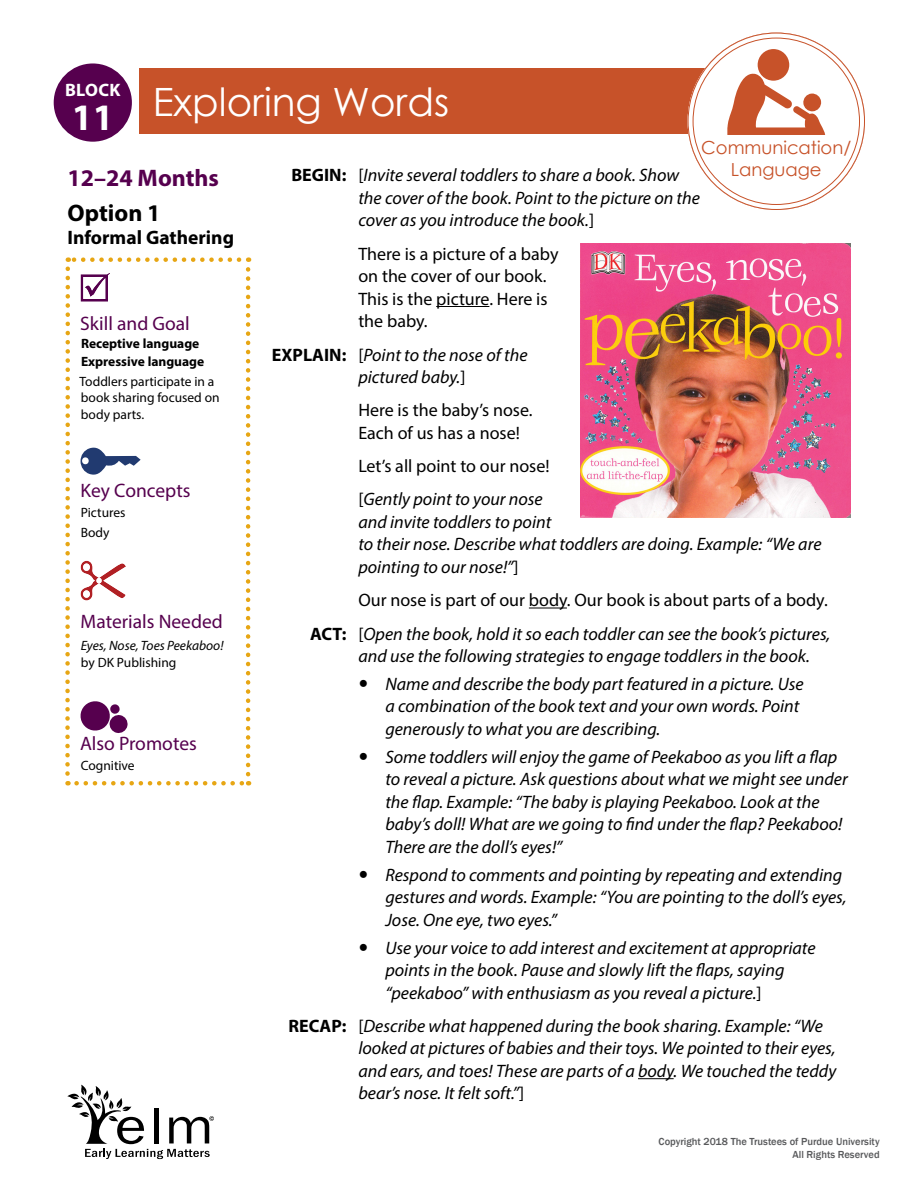
<style>
.page{position:relative;width:918px;height:1188px;background:#fff}
.page>*{position:absolute;margin:0;border:0;box-sizing:border-box;transform-origin:0 0}
._1-02_Lesson_Title{font:39px "Century Gothic";color:#fff}
._1-10_Block_Day{font:700 37.5px "Myriad Pro";color:#fff}
._1-07_I-T_Age{font:700 24px "Myriad Pro";color:#56004e}
._1-11_I-T_Option_Sub{font:700 24px "Myriad Pro";color:#000}
._2-01_Sidebar_Subhea{font:19.5px "Myriad Pro";color:#56004e}
._1-08_Group_Size{font:700 19.5px "Myriad Pro";color:#000}
._3-04_Lesson_Body_Bo{font:italic 18px/22.5px "Myriad Pro";color:#000}
._3-03_Lesson_Body_GR{font:18px/22.5px "Myriad Pro";color:#000}
._3-03_Lesson_Body_GR-2{font:italic 18px/22.5px "Myriad Pro";color:#000}
.t1{font:18px/21.6px "Century Gothic";color:#c75229;text-align:center}
._1-09_I-T_Block{font:700 18px "Myriad Pro";letter-spacing:.02em;color:#fff}
._2-02_Learning_Goal{font:13.5px/16.5px "Myriad Pro";color:#000}
._2-07_Shared_Reading{font:italic 13.5px/16.5px "Myriad Pro";color:#000}
._2-02a_Skill{font:700 13.5px "Myriad Pro";color:#000}
._2-08_I-T_Key_Concep{font:13.5px "Myriad Pro";color:#000}
._2-05_I-T_Sidebar_Bo{font:13.5px "Myriad Pro";color:#000}
.t2{font:500 10.5px/12.6px "Franklin Gothic";color:#58595b;text-align:right}
.s1{font-style:normal}
.s2{font-weight:700;font-style:normal}
</style>
<div class="page">
<div style="left:140px;top:68px;width:571px;height:66px;background:#c75229"></div>
<div style="left:54px;top:63px;width:78px;height:79px;background:#56004e;border-radius:50%"></div>
<div style="left:691px;top:36px;width:171px;height:171px;background:#fff;border-radius:50%"></div>
<div style="left:688px;top:33px;width:177px;height:177px;border:6px solid #fff;border-radius:50%"></div>
<div style="left:758px;top:49px;width:31px;height:32px;background:#c75229;border-radius:50%"></div>
<svg style="left:727px;top:73px;width:98px;height:62px"></svg>
<svg style="left:81px;top:273px;width:29px;height:29px"></svg>
<svg style="left:81px;top:448px;width:60px;height:27px"></svg>
<svg style="left:81px;top:561px;width:45px;height:40px"></svg>
<svg style="left:81px;top:701px;width:47px;height:32px"></svg>
<svg style="left:77px;top:781px;width:172px;height:5px"></svg>
<svg style="left:246px;top:257px;width:4px;height:517px"></svg>
<svg style="left:68px;top:257px;width:171px;height:5px"></svg>
<svg style="left:65px;top:269px;width:5px;height:517px"></svg>
<img style="left:580px;top:244px;width:270px;height:273px">
<hr style="left:436px;top:306px;width:53px;height:1px;background:#000">
<hr style="left:529px;top:608px;width:38px;height:1px;background:#000">
<hr style="left:638px;top:1078px;width:36px;height:1px;background:#000">
<svg style="left:68px;top:1085px;width:146px;height:74px"></svg>
<p class="_1-09_I-T_Block" style="left:65px;top:78px;width:57px">BLOCK</p>
<p class="_1-10_Block_Day" style="left:72px;top:93px;width:43px">11</p>
<h1 class="_1-02_Lesson_Title" style="left:153px;top:75px;width:298px">Exploring Words</h1>
<h1 class="_1-07_I-T_Age" style="left:68px;top:162px;width:153px">12–24 Months</h1>
<p class="_1-11_I-T_Option_Sub" style="left:68px;top:198px;width:95px">Option 1</p>
<h2 class="_1-08_Group_Size" style="left:68px;top:225px;width:168px">Informal Gathering</h2>
<p class="_2-01_Sidebar_Subhea" style="left:80px;top:311px;width:111px">Skill and Goal</p>
<p class="_2-02a_Skill" style="left:81px;top:335px;width:120px">Receptive language</p>
<p class="_2-02a_Skill" style="left:81px;top:353px;width:125px">Expressive language</p>
<p class="_2-02_Learning_Goal" style="left:80px;top:373px;width:142px">Toddlers participate in a book sharing focused on body parts.</p>
<p class="_2-01_Sidebar_Subhea" style="left:81px;top:479px;width:111px">Key Concepts</p>
<p class="_2-08_I-T_Key_Concep" style="left:81px;top:504px;width:46px">Pictures</p>
<p class="_2-08_I-T_Key_Concep" style="left:81px;top:524px;width:30px">Body</p>
<p class="_2-01_Sidebar_Subhea" style="left:81px;top:610px;width:144px">Materials Needed</p>
<p class="_2-07_Shared_Reading" style="left:81px;top:637px;width:144px">Eyes, Nose, Toes Peekaboo! <span class="s1">by DK Publishing</span></p>
<p class="_2-01_Sidebar_Subhea" style="left:80px;top:732px;width:118px">Also Promotes</p>
<p class="_2-05_I-T_Sidebar_Bo" style="left:81px;top:757px;width:55px">Cognitive</p>
<p class="t1" style="left:701px;top:137px;width:151px">Communication/<br>Language</p>
<p class="t1" style="left:731px;top:144px;width:92px">Language</p>
<p class="_3-04_Lesson_Body_Bo" style="left:358px;top:164px;width:343px;text-indent:-67px"><span class="s2">BEGIN:</span> <span class="s1">[</span>Invite several toddlers to share a book. Show the cover of the book. Point to the picture on the cover as you introduce the book.<span class="s1">]</span></p>
<p class="_3-03_Lesson_Body_GR" style="left:358px;top:242px;width:202px">There is a picture of a baby on the cover of our book.<br>This is the picture. Here is the baby.</p>
<p class="_3-04_Lesson_Body_Bo" style="left:358px;top:343px;width:171px;text-indent:-86px"><span class="s2">EXPLAIN:</span> <span class="s1">[</span>Point to the nose of the pictured baby.<span class="s1">]</span></p>
<p class="_3-03_Lesson_Body_GR" style="left:358px;top:399px;width:176px">Here is the baby’s nose.<br>Each of us has a nose!</p>
<p class="_3-03_Lesson_Body_GR" style="left:358px;top:455px;width:193px">Let’s all point to our nose!</p>
<p class="_3-03_Lesson_Body_GR-2" style="left:358px;top:488px;width:465px"><span class="s1">[</span>Gently point to your nose<br>and invite toddlers to point<br>to their nose. Describe what toddlers are doing. Example: “We are pointing to our nose!”<span class="s1">]</span></p>
<p class="_3-03_Lesson_Body_GR" style="left:358px;top:589px;width:471px">Our nose is part of our body. Our book is about parts of a body.</p>
<p class="_3-04_Lesson_Body_Bo" style="left:358px;top:622px;width:474px;text-indent:-48px"><span class="s2">ACT:</span> <span class="s1">[</span>Open the book, hold it so each toddler can see the book’s pictures, and use the following strategies to engage toddlers in the book.</p>
<p class="_3-04_Lesson_Body_Bo" style="left:385px;top:672px;width:420px">Name and describe the body part featured in a picture. Use a combination of the book text and your own words. Point generously to what you are describing.</p>
<p class="_3-04_Lesson_Body_Bo" style="left:385px;top:745px;width:464px">Some toddlers will enjoy the game of Peekaboo as you lift a flap to reveal a picture. Ask questions about what we might see under the flap. Example: “The baby is playing Peekaboo. Look at the baby’s doll! What are we going to find under the flap? Peekaboo!<br>There are the doll’s eyes!”</p>
<p class="_3-04_Lesson_Body_Bo" style="left:385px;top:863px;width:463px">Respond to comments and pointing by repeating and extending gestures and words. Example: “You are pointing to the doll’s eyes,<br>Jose. One eye, two eyes.”</p>
<p class="_3-04_Lesson_Body_Bo" style="left:385px;top:936px;width:432px">Use your voice to add interest and excitement at appropriate points in the book. Pause and slowly lift the flaps, saying “peekaboo” with enthusiasm as you reveal a picture.<span class="s1">]</span></p>
<p class="_3-04_Lesson_Body_Bo" style="left:358px;top:1014px;width:479px;text-indent:-70px"><span class="s2">RECAP:</span> <span class="s1">[</span>Describe what happened during the book sharing. Example: “We looked at pictures of babies and their toys. We pointed to their eyes, and ears, and toes! These are parts of a body. We touched the teddy bear’s nose. It felt soft.”<span class="s1">]</span></p>
<p class="t2" style="left:659px;top:1136px;width:223px">Copyright 2018 The Trustees of Purdue University<br>All Rights Reserved</p>
</div>
